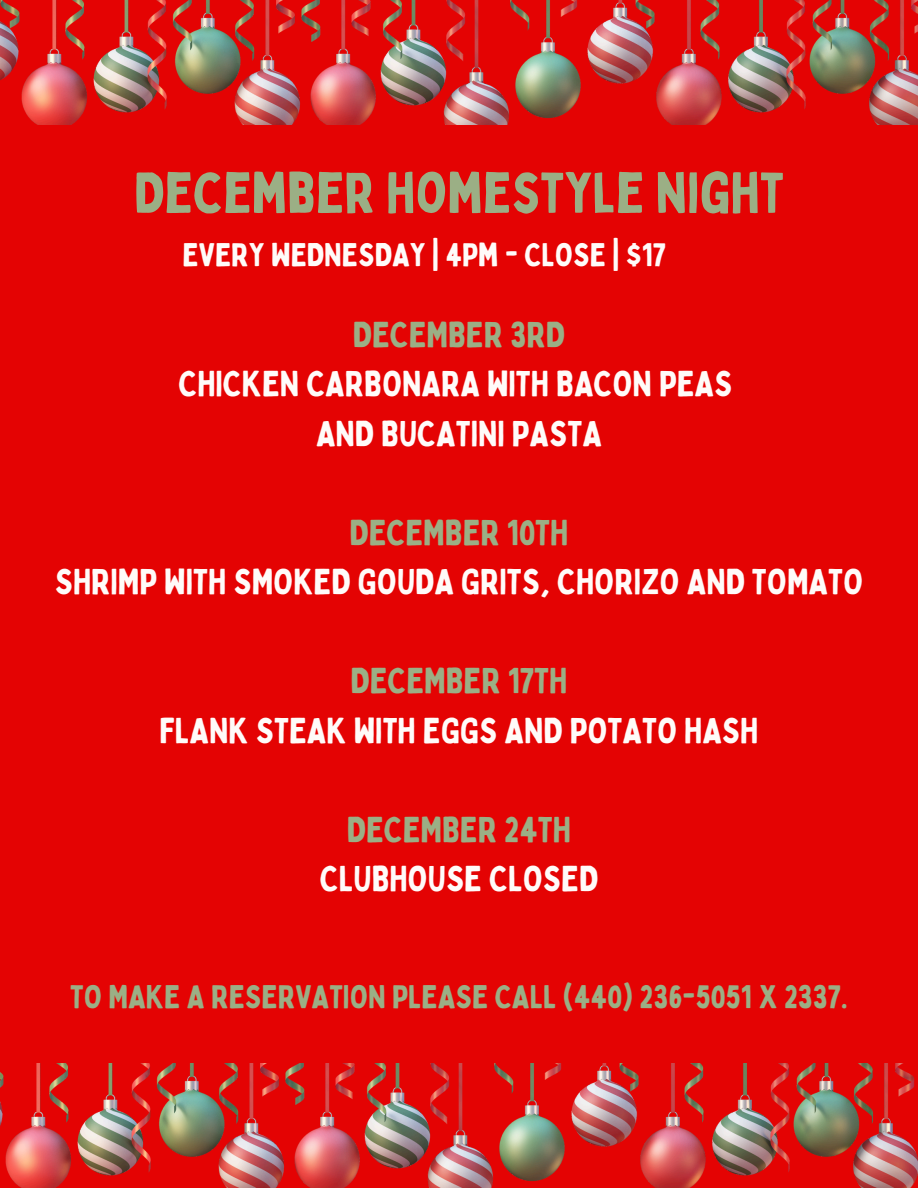
<style>
.page{position:relative;width:918px;height:1188px;background:#e40303}
.page>*{position:absolute;margin:0;border:0;box-sizing:border-box;transform-origin:0 0}
.t1{font:56.25px "Bobby Jones";color:#9baf85}
.t2{font:35.4px/49.5px "Bobby Jones";color:#fffbf9;text-align:center}
.t3{font:32.25px "Bobby Jones";color:#9baf85}
.t4{font:32.25px "Bobby Jones";color:#fffbf9}
.s1{color:#9baf85}
</style>
<div class="page">
<img style="left:0;top:0;width:918px;height:125px">
<img style="left:0;top:1063px;width:918px;height:125px">
<h2 class="t1" style="left:134px;top:157px;width:651px">DECEMBER HOMESTYLE NIGHT</h2>
<h2 class="t4" style="left:183px;top:235px;width:485px">EVERY WEDNESDAY | 4PM - CLOSE | $17</h2>
<p class="t2" style="left:178px;top:309px;width:555px"><span class="s1">DECEMBER 3RD<br></span>CHICKEN CARBONARA WITH BACON PEAS<br>AND BUCATINI PASTA</p>
<h1 class="t2" style="left:55px;top:507px;width:810px"><span class="s1">DECEMBER 10TH<br></span>SHRIMP WITH SMOKED GOUDA GRITS, CHORIZO AND TOMATO</h1>
<p class="t2" style="left:160px;top:655px;width:600px"><span class="s1">DECEMBER 17TH<br></span>FLANK STEAK WITH EGGS AND POTATO HASH</p>
<h2 class="t2" style="left:320px;top:804px;width:280px"><span class="s1">DECEMBER 24TH<br></span>CLUBHOUSE CLOSED</h2>
<h2 class="t3" style="left:70px;top:976px;width:779px">TO MAKE A RESERVATION PLEASE CALL (440) 236-5051 X 2337.</h2>
</div>
